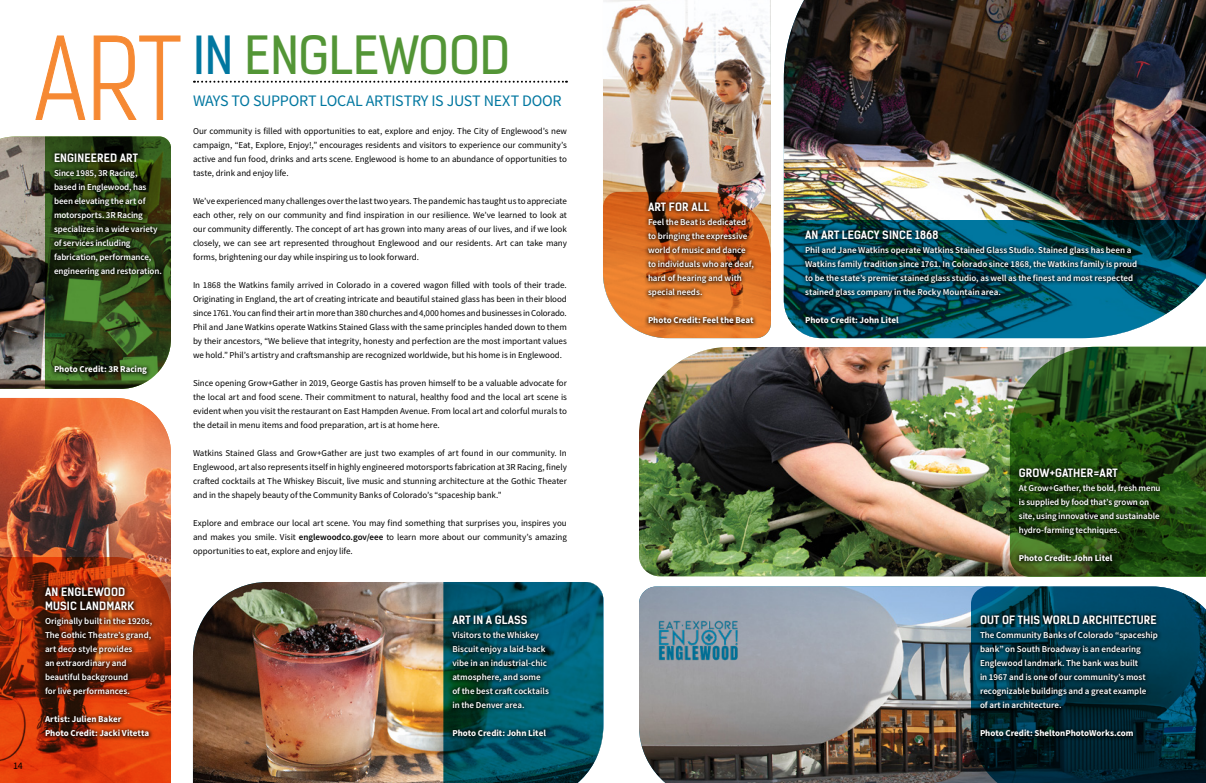
<style>
.page{position:relative;width:1206px;height:783px;background:#fff}
.page>*{position:absolute;margin:0;border:0;box-sizing:border-box;transform-origin:0 0}
.t1{font:50px "Kelson Sans";letter-spacing:-.005em;color:#539536}
.t2{font:16px "Source Sans Pro";letter-spacing:-.015em;color:#0077a0}
.t3{font:700 11px/14px "Kelson Sans";letter-spacing:.01em;color:#fff}
.t4{font:10px "Source Sans Pro";color:#000}
.t5{font:9px/14px "Source Sans Pro";letter-spacing:-.005em;color:#000;text-align:justify}
.t6{font:600 9px/14px "Source Sans Pro";letter-spacing:-.005em;color:#fff}
.t7{font:700 9px/14px "Source Sans Pro";color:#fff}
.s1{color:#0077a0}
.s2{font-weight:600}
</style>
<div class="page">
<img style="left:639px;top:586px;width:521px;height:197px">
<svg style="left:971px;top:587px;width:235px;height:196px;background:#05364a"></svg>
<img style="left:0;top:136px;width:45px;height:253px">
<svg style="left:35px;top:35px;width:146px;height:85px"></svg>
<img style="left:0;top:398px;width:171px;height:159px">
<img style="left:639px;top:347px;width:371px;height:229px">
<img style="left:193px;top:582px;width:250px;height:201px">
<img style="left:784px;top:0;width:422px;height:220px">
<svg style="left:1010px;top:347px;width:196px;height:230px;background:#2e541e"></svg>
<img style="left:603px;top:0;width:168px;height:192px">
<svg style="left:976px;top:611px;width:186px;height:130px;background:#002836"></svg>
<svg style="left:603px;top:192px;width:168px;height:146px;background:#e08544"></svg>
<svg style="left:644px;top:198px;width:114px;height:130px;background:#a6541d"></svg>
<svg style="left:784px;top:220px;width:422px;height:118px"></svg>
<svg style="left:801px;top:226px;width:341px;height:102px;background:#00475b"></svg>
<svg style="left:0;top:557px;width:171px;height:226px;background:#c2370d"></svg>
<svg style="left:41px;top:583px;width:115px;height:158px;background:#732509"></svg>
<svg style="left:45px;top:136px;width:126px;height:253px;background:#3d542b"></svg>
<svg style="left:50px;top:149px;width:116px;height:230px;background:#293f15"></svg>
<svg style="left:443px;top:582px;width:160px;height:201px;background:#075c6f"></svg>
<svg style="left:448px;top:611px;width:105px;height:130px;background:#004148"></svg>
<svg style="left:1014px;top:464px;width:151px;height:102px;background:#1c3d0d"></svg>
<svg style="left:194px;top:81px;width:373px;height:2px"></svg>
<img style="left:658px;top:620px;width:81px;height:44px">
<p class="t3" style="left:54px;top:151px;width:85px">ENGINEERED ART</p>
<p class="t6" style="left:54px;top:166px;width:109px">Since 1985, 3R Racing, based in Englewood, has been elevating the art of motorsports. 3R Racing specializes in a wide variety of services including fabrication, performance, engineering and restoration.</p>
<p class="t7" style="left:54px;top:362px;width:95px">Photo Credit: 3R Racing</p>
<p class="t3" style="left:45px;top:585px;width:91px">AN ENGLEWOOD<br>MUSIC LANDMARK</p>
<p class="t6" style="left:45px;top:614px;width:109px">Originally built in the 1920s,<br>The Gothic Theatre’s grand, art deco style provides<br>an extraordinary and beautiful background<br>for live performances.</p>
<p class="t7" style="left:45px;top:712px;width:106px">Artist: Julien Baker<br>Photo Credit: Jacki Vitetta</p>
<h1 class="t1" style="left:193px;top:24px;width:318px"><span class="s1">IN</span> ENGLEWOOD</h1>
<h2 class="t2" style="left:193px;top:91px;width:370px">WAYS TO SUPPORT LOCAL ARTISTRY IS JUST NEXT DOOR</h2>
<p class="t5" style="left:193px;top:124px;width:375px">Our community is filled with opportunities to eat, explore and enjoy. The City of Englewood’s new campaign, “Eat, Explore, Enjoy!,” encourages residents and visitors to experience our community’s active and fun food, drinks and arts scene. Englewood is home to an abundance of opportunities to taste, drink and enjoy life.</p>
<p class="t5" style="left:193px;top:194px;width:375px">We’ve experienced many challenges over the last two years. The pandemic has taught us to appreciate each other, rely on our community and find inspiration in our resilience. We’ve learned to look at our community differently. The concept of art has grown into many areas of our lives, and if we look closely, we can see art represented throughout Englewood and our residents. Art can take many forms, brightening our day while inspiring us to look forward.</p>
<p class="t5" style="left:193px;top:278px;width:375px">In 1868 the Watkins family arrived in Colorado in a covered wagon filled with tools of their trade.<br>Originating in England, the art of creating intricate and beautiful stained glass has been in their blood since 1761. You can find their art in more than 380 churches and 4,000 homes and businesses in Colorado.<br>Phil and Jane Watkins operate Watkins Stained Glass with the same principles handed down to them by their ancestors, “We believe that integrity, honesty and perfection are the most important values we hold.” Phil’s artistry and craftsmanship are recognized worldwide, but his home is in Englewood.</p>
<p class="t5" style="left:193px;top:376px;width:375px">Since opening Grow+Gather in 2019, George Gastis has proven himself to be a valuable advocate for the local art and food scene. Their commitment to natural, healthy food and the local art scene is evident when you visit the restaurant on East Hampden Avenue. From local art and colorful murals to the detail in menu items and food preparation, art is at home here.</p>
<p class="t5" style="left:193px;top:446px;width:375px">Watkins Stained Glass and Grow+Gather are just two examples of art found in our community. In Englewood, art also represents itself in highly engineered motorsports fabrication at 3R Racing, finely crafted cocktails at The Whiskey Biscuit, live music and stunning architecture at the Gothic Theater and in the shapely beauty of the Community Banks of Colorado’s “spaceship bank.”</p>
<p class="t5" style="left:193px;top:516px;width:375px">Explore and embrace our local art scene. You may find something that surprises you, inspires you and makes you smile. Visit <span class="s2">englewoodco.gov/eee</span> to learn more about our community’s amazing opportunities to eat, explore and enjoy life.</p>
<p class="t3" style="left:452px;top:613px;width:77px">ART IN A GLASS</p>
<p class="t6" style="left:452px;top:628px;width:98px">Visitors to the Whiskey<br>Biscuit enjoy a laid-back vibe in an industrial-chic atmosphere, and some of the best craft cocktails in the Denver area.</p>
<p class="t7" style="left:452px;top:726px;width:95px">Photo Credit: John Litel</p>
<p class="t3" style="left:648px;top:200px;width:63px">ART FOR ALL</p>
<p class="t6" style="left:648px;top:215px;width:107px">Feel the Beat is dedicated to bringing the expressive world of music and dance to individuals who are deaf, hard of hearing and with special needs.</p>
<p class="t7" style="left:648px;top:313px;width:107px">Photo Credit: Feel the Beat</p>
<p class="t3" style="left:805px;top:228px;width:135px">AN ART LEGACY SINCE 1868</p>
<p class="t6" style="left:805px;top:243px;width:334px">Phil and Jane Watkins operate Watkins Stained Glass Studio. Stained glass has been a Watkins family tradition since 1761. In Colorado since 1868, the Watkins family is proud to be the state’s premier stained glass studio, as well as the finest and most respected stained glass company in the Rocky Mountain area.</p>
<p class="t7" style="left:805px;top:313px;width:95px">Photo Credit: John Litel</p>
<p class="t3" style="left:1019px;top:466px;width:100px">GROW+GATHER=ART</p>
<p class="t6" style="left:1019px;top:481px;width:143px">At Grow+Gather, the bold, fresh menu is supplied by food that’s grown on site, using innovative and sustainable hydro-farming techniques.</p>
<p class="t7" style="left:1019px;top:551px;width:95px">Photo Credit: John Litel</p>
<p class="t3" style="left:980px;top:613px;width:178px">OUT OF THIS WORLD ARCHITECTURE</p>
<p class="t6" style="left:980px;top:628px;width:179px">The Community Banks of Colorado “spaceship bank” on South Broadway is an endearing Englewood landmark. The bank was built<br>in 1967 and is one of our community’s most recognizable buildings and a great example<br>of art in architecture.</p>
<p class="t7" style="left:980px;top:726px;width:155px">Photo Credit: SheltonPhotoWorks.com</p>
<p class="t4" style="left:13px;top:759px;width:11px">14</p>
<p class="t4" style="left:1183px;top:759px;width:11px">15</p>
</div>
